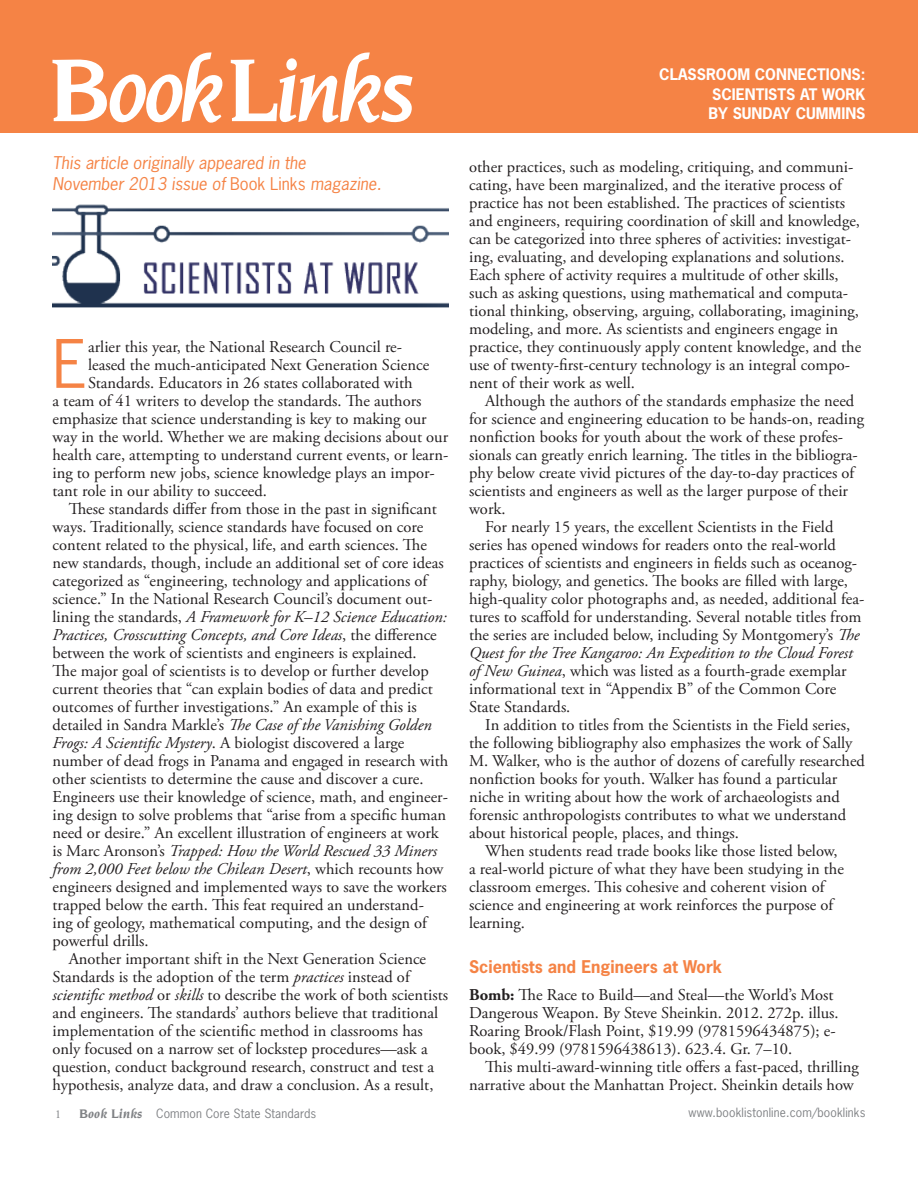
<style>
.page{position:relative;width:918px;height:1188px;background:#fff}
.page>*{position:absolute;margin:0;border:0;box-sizing:border-box;transform-origin:0 0}
.BodyNoIndent_DropCap{font:62.7px "News Gothic Std";color:#f58345}
.Body{font:16.5px/18px "Adobe Garamond Pro";color:#231f20}
.BodyNoIndent_DropCap-2{font:16.5px "Adobe Garamond Pro";color:#231f20}
.Imp2{font:16.5px/18px "Adobe Garamond Pro";color:#231f20}
.Poetry{font:italic 16.5px/21px "News Gothic Std";color:#f58345}
.Head2{font:700 16.5px "News Gothic Std";color:#f58345}
.t1{font:700 15px/19.5px "News Gothic Std";color:#fff;text-align:justify}
.t2{font:12px "News Gothic Std";letter-spacing:.01em;color:#808285}
.t3{font:12px "Adobe Garamond Pro";color:#808285}
.s1{font-style:normal}
.s2{font-style:italic}
.s3{font-weight:700}
.s4{font-family:"Novarese";font-weight:700;font-style:italic;font-size:13.5px}
</style>
<div class="page">
<div style="left:0;top:0;width:918px;height:133px;background:#f58345"></div>
<svg style="left:52px;top:52px;width:360px;height:71px"></svg>
<img style="left:53px;top:205px;width:396px;height:103px">
<p class="Poetry" style="left:52px;top:152px;width:330px">This article originally appeared in the<br>November 2013 issue of <span class="s1">Book Links</span> magazine.</p>
<p class="BodyNoIndent_DropCap" style="left:52px;top:324px;width:37px">E</p>
<p class="BodyNoIndent_DropCap-2" style="left:88px;top:337px;width:315px">arlier this year, the National Research Council re-</p>
<p class="BodyNoIndent_DropCap-2" style="left:88px;top:355px;width:343px">leased the much-anticipated Next Generation Science</p>
<p class="BodyNoIndent_DropCap-2" style="left:88px;top:373px;width:326px">Standards. Educators in 26 states collaborated with</p>
<p class="BodyNoIndent_DropCap-2" style="left:52px;top:391px;width:371px">a team of 41 writers to develop the standards. The authors</p>
<p class="BodyNoIndent_DropCap-2" style="left:52px;top:409px;width:376px">emphasize that science understanding is key to making our</p>
<p class="BodyNoIndent_DropCap-2" style="left:52px;top:427px;width:397px">way in the world. Whether we are making decisions about our</p>
<p class="BodyNoIndent_DropCap-2" style="left:52px;top:445px;width:397px">health care, attempting to understand current events, or learn-</p>
<p class="BodyNoIndent_DropCap-2" style="left:52px;top:463px;width:384px">ing to perform new jobs, science knowledge plays an impor-</p>
<p class="BodyNoIndent_DropCap-2" style="left:52px;top:481px;width:216px">tant role in our ability to succeed.</p>
<p class="Body" style="left:52px;top:500px;width:397px;text-indent:16px">These standards differ from those in the past in significant ways. Traditionally, science standards have focused on core content related to the physical, life, and earth sciences. The new standards, though, include an additional set of core ideas categorized as “engineering, technology and applications of science.” In the National Research Council’s document out&shy;lining the standards, <span class="s2">A Framework for K–12 Science Education:<br>Practices, Crosscutting Concepts, and Core Ideas</span>, the difference between the work of scientists and engineers is explained.<br>The major goal of scientists is to develop or further develop current theories that “can explain bodies of data and predict outcomes of further investigations.” An example of this is detailed in Sandra Markle’s <span class="s2">The Case of the Vanishing Golden Frogs: A Scientific Mystery</span>. A biologist discovered a large number of dead frogs in Panama and engaged in research with other scientists to determine the cause and discover a cure.<br>Engineers use their knowledge of science, math, and engineer&shy;ing design to solve problems that “arise from a specific human need or desire.” An excellent illustration of engineers at work is Marc Aronson’s <span class="s2">Trapped: How the World Rescued 33 Miners from 2,000 Feet below the Chilean Desert</span>, which recounts how engineers designed and implemented ways to save the workers trapped below the earth. This feat required an understand-<br>ing of geology, mathematical computing, and the design of powerful drills.</p>
<p class="Body" style="left:52px;top:950px;width:397px;text-indent:16px">Another important shift in the Next Generation Science Standards is the adoption of the term <span class="s2">practices</span> instead of <span class="s2">scientific method</span> or <span class="s2">skills</span> to describe the work of both scientists and engineers. The standards’ authors believe that traditional implementation of the scientific method in classrooms has only focused on a narrow set of lockstep procedures—ask a question, conduct background research, construct and test a hypothesis, analyze data, and draw a conclusion. As a result,</p>
<p class="t1" style="left:709px;top:65px;width:158px;text-indent:-49px">CLASSROOM CONNECTIONS:<br>SCIENTISTS AT WORK BY SUNDAY CUMMINS</p>
<p class="Body" style="left:469px;top:159px;width:394px">other practices, such as modeling, critiquing, and communi&shy;cating, have been marginalized, and the iterative process of practice has not been established. The practices of scientists and engineers, requiring coordination of skill and knowledge, can be categorized into three spheres of activities: investigat&shy;ing, evaluating, and developing explanations and solutions.<br>Each sphere of activity requires a multitude of other skills, such as asking questions, using mathematical and computa&shy;tional thinking, observing, arguing, collaborating, imagining, modeling, and more. As scientists and engineers engage in practice, they continuously apply content knowledge, and the use of twenty-first-century technology is an integral compo&shy;nent of their work as well.</p>
<p class="Body" style="left:469px;top:393px;width:397px;text-indent:16px">Although the authors of the standards emphasize the need for science and engineering education to be hands-on, reading nonfiction books for youth about the work of these profes&shy;sionals can greatly enrich learning. The titles in the bibliogra&shy;phy below create vivid pictures of the day-to-day practices of scientists and engineers as well as the larger purpose of their work.</p>
<p class="Body" style="left:469px;top:519px;width:397px;text-indent:16px">For nearly 15 years, the excellent Scientists in the Field series has opened windows for readers onto the real-world practices of scientists and engineers in fields such as oceanog&shy;raphy, biology, and genetics. The books are filled with large, high-quality color photographs and, as needed, additional fea&shy;tures to scaffold for understanding. Several notable titles from the series are included below, including Sy Montgomery’s <span class="s2">The Quest for the Tree Kangaroo: An Expedition to the Cloud Forest of New Guinea</span>, which was listed as a fourth-grade exemplar informational text in “Appendix B” of the Common Core State Standards.</p>
<p class="Body" style="left:469px;top:717px;width:397px;text-indent:16px">In addition to titles from the Scientists in the Field series, the following bibliography also emphasizes the work of Sally M. Walker, who is the author of dozens of carefully researched nonfiction books for youth. Walker has found a particular niche in writing about how the work of archaeologists and forensic anthropologists contributes to what we understand about historical people, places, and things.</p>
<p class="Body" style="left:469px;top:843px;width:376px;text-indent:16px">When students read trade books like those listed below, a real-world picture of what they have been studying in the classroom emerges. This cohesive and coherent vision of science and engineering at work reinforces the purpose of learning.</p>
<p class="Head2" style="left:469px;top:956px;width:254px">Scientists and Engineers at Work</p>
<p class="Imp2" style="left:469px;top:987px;width:371px"><span class="s3">Bomb:</span> The Race to Build—and Steal—the World’s Most Dangerous Weapon. By Steve Sheinkin. 2012. 272p. illus.<br>Roaring Brook/Flash Point, $19.99 (9781596434875); e&shy;book, $49.99 (9781596438613). 623.4. Gr. 7–10.</p>
<p class="Body" style="left:469px;top:1059px;width:391px;text-indent:16px">This multi-award-winning title offers a fast-paced, thrilling narrative about the Manhattan Project. Sheinkin details how</p>
<p class="t3" style="left:55px;top:1107px;width:7px">1</p>
<p class="t2" style="left:79px;top:1106px;width:239px"><span class="s4">Book Links</span> Common Core State Standards</p>
<p class="t2" style="left:689px;top:1105px;width:178px">www.booklistonline.com/booklinks</p>
</div>
